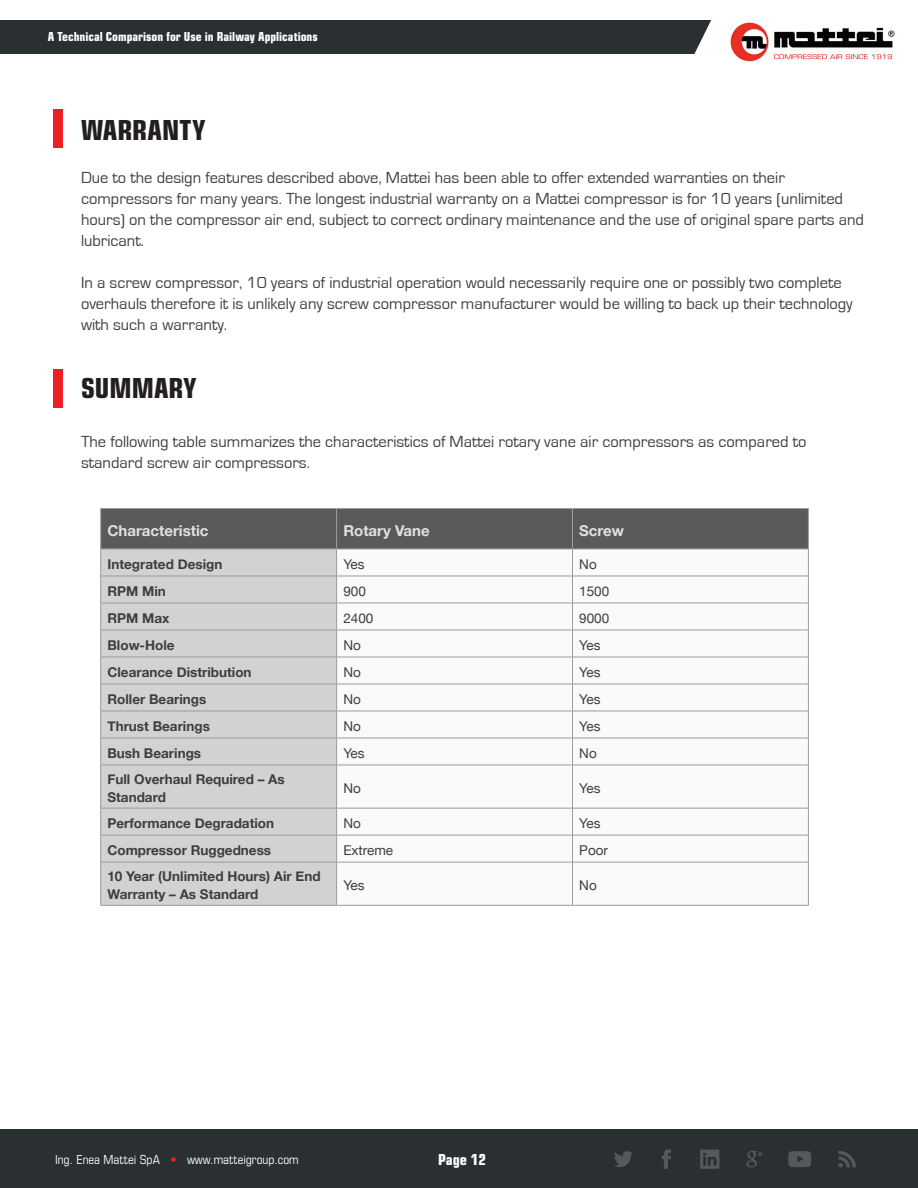
<style>
.page{position:relative;width:918px;height:1188px;background:#fff}
.page>*{position:absolute;margin:0;border:0;box-sizing:border-box;transform-origin:0 0}
.t1{font:30px "Eurostile Con Hea";color:#231f20}
.t2{font:16.5px/21px "Eurostile";color:#3e3e3f}
.t3{font:16.5px "Eurostile Con Hea";color:#fff}
.t4{font:700 15px "Helvetica Neue";color:#e2e0e0}
.t5{font:700 13.5px/18px "Helvetica Neue";color:#3e3e3f}
.t6{font:13.5px "Helvetica Neue";color:#3e3e3f}
.t7{font:13.5px "Eurostile Con Hea";color:#fff}
.t8{font:13.5px "Eurostile Con";color:#fff}
.s1{color:#ed1f26}
</style>
<div class="page">
<div style="left:0;top:1130px;width:918px;height:58px;background:#2a2f31"></div>
<div style="left:0;top:21px;width:771px;height:33px;background:#2a2f31"></div>
<svg style="left:688px;top:20px;width:83px;height:34px"></svg>
<img style="left:729px;top:23px;width:166px;height:39px">
<svg style="left:746px;top:1151px;width:17px;height:16px"></svg>
<svg style="left:838px;top:1151px;width:18px;height:16px"></svg>
<svg style="left:700px;top:1150px;width:19px;height:19px"></svg>
<svg style="left:614px;top:1151px;width:19px;height:16px"></svg>
<svg style="left:662px;top:1150px;width:9px;height:19px"></svg>
<svg style="left:788px;top:1151px;width:23px;height:16px"></svg>
<div style="left:54px;top:111px;width:9px;height:37px;background:#ed1f26"></div>
<div style="left:54px;top:370px;width:9px;height:38px;background:#ed1f26"></div>
<div style="left:101px;top:766px;width:235px;height:139px;background:#d1d2d4"></div>
<svg style="left:337px;top:766px;width:471px;height:139px"></svg>
<svg style="left:100px;top:509px;width:709px;height:256px"></svg>
<hr style="left:100px;top:765px;width:237px;height:1px;background:#999b9e">
<hr style="left:100px;top:765px;width:1px;height:43px;background:#999b9e">
<hr style="left:337px;top:765px;width:236px;height:1px;background:#999b9e">
<hr style="left:336px;top:765px;width:1px;height:43px;background:#999b9e">
<hr style="left:573px;top:765px;width:236px;height:1px;background:#999b9e">
<hr style="left:572px;top:765px;width:1px;height:43px;background:#999b9e">
<hr style="left:808px;top:765px;width:1px;height:43px;background:#999b9e">
<hr style="left:100px;top:808px;width:237px;height:1px;background:#999b9e">
<hr style="left:337px;top:808px;width:236px;height:1px;background:#999b9e">
<hr style="left:573px;top:808px;width:236px;height:1px;background:#999b9e">
<hr style="left:100px;top:835px;width:237px;height:1px;background:#999b9e">
<svg style="left:100px;top:808px;width:1px;height:54px"></svg>
<hr style="left:337px;top:835px;width:236px;height:1px;background:#999b9e">
<svg style="left:336px;top:808px;width:1px;height:54px"></svg>
<hr style="left:573px;top:835px;width:236px;height:1px;background:#999b9e">
<svg style="left:572px;top:808px;width:1px;height:54px"></svg>
<svg style="left:808px;top:808px;width:1px;height:54px"></svg>
<hr style="left:100px;top:862px;width:237px;height:1px;background:#999b9e">
<hr style="left:100px;top:862px;width:1px;height:43px;background:#999b9e">
<hr style="left:337px;top:862px;width:236px;height:1px;background:#999b9e">
<hr style="left:336px;top:862px;width:1px;height:43px;background:#999b9e">
<hr style="left:573px;top:862px;width:236px;height:1px;background:#999b9e">
<hr style="left:572px;top:862px;width:1px;height:43px;background:#999b9e">
<hr style="left:808px;top:862px;width:1px;height:43px;background:#999b9e">
<hr style="left:100px;top:905px;width:237px;height:1px;background:#999b9e">
<hr style="left:337px;top:905px;width:236px;height:1px;background:#999b9e">
<hr style="left:573px;top:905px;width:236px;height:1px;background:#999b9e">
<hr style="left:100px;top:508px;width:237px;height:1px;background:#9d9fa2">
<hr style="left:100px;top:509px;width:1px;height:40px;background:#9d9fa2">
<hr style="left:337px;top:508px;width:236px;height:1px;background:#9d9fa2">
<hr style="left:336px;top:509px;width:1px;height:40px;background:#9d9fa2">
<hr style="left:573px;top:508px;width:236px;height:1px;background:#9d9fa2">
<hr style="left:572px;top:509px;width:1px;height:40px;background:#9d9fa2">
<hr style="left:808px;top:509px;width:1px;height:40px;background:#9d9fa2">
<hr style="left:100px;top:549px;width:237px;height:1px;background:#9d9fa2">
<hr style="left:337px;top:549px;width:236px;height:1px;background:#9d9fa2">
<hr style="left:573px;top:549px;width:236px;height:1px;background:#9d9fa2">
<p class="t7" style="left:48px;top:27px;width:272px">A Technical Comparison for Use in Railway Applications</p>
<h1 class="t1" style="left:81px;top:108px;width:126px">WARRANTY</h1>
<p class="t2" style="left:81px;top:167px;width:785px">Due to the design features described above, Mattei has been able to offer extended warranties on their compressors for many years. The longest industrial warranty on a Mattei compressor is for 10 years (unlimited hours) on the compressor air end, subject to correct ordinary maintenance and the use of original spare parts and lubricant.</p>
<p class="t2" style="left:81px;top:272px;width:773px">In a screw compressor, 10 years of industrial operation would necessarily require one or possibly two complete overhauls therefore it is unlikely any screw compressor manufacturer would be willing to back up their technology with such a warranty.</p>
<h1 class="t1" style="left:81px;top:367px;width:117px">SUMMARY</h1>
<p class="t2" style="left:81px;top:431px;width:727px">The following table summarizes the characteristics of Mattei rotary vane air compressors as compared to standard screw air compressors.</p>
<p class="t4" style="left:107px;top:519px;width:103px">Characteristic</p>
<p class="t4" style="left:343px;top:519px;width:88px">Rotary Vane</p>
<p class="t4" style="left:579px;top:519px;width:46px">Screw</p>
<p class="t5" style="left:107px;top:556px;width:116px">Integrated Design</p>
<p class="t6" style="left:343px;top:554px;width:23px">Yes</p>
<p class="t6" style="left:579px;top:554px;width:19px">No</p>
<p class="t5" style="left:107px;top:583px;width:60px">RPM Min</p>
<p class="t6" style="left:343px;top:581px;width:24px">900</p>
<p class="t6" style="left:579px;top:581px;width:32px">1500</p>
<p class="t5" style="left:107px;top:610px;width:63px">RPM Max</p>
<p class="t6" style="left:343px;top:608px;width:32px">2400</p>
<p class="t6" style="left:579px;top:608px;width:32px">9000</p>
<p class="t5" style="left:107px;top:637px;width:69px">Blow-Hole</p>
<p class="t6" style="left:343px;top:635px;width:19px">No</p>
<p class="t6" style="left:579px;top:635px;width:23px">Yes</p>
<p class="t5" style="left:107px;top:664px;width:146px">Clearance Distribution</p>
<p class="t6" style="left:343px;top:662px;width:19px">No</p>
<p class="t6" style="left:579px;top:662px;width:23px">Yes</p>
<p class="t5" style="left:107px;top:691px;width:100px">Roller Bearings</p>
<p class="t6" style="left:343px;top:689px;width:19px">No</p>
<p class="t6" style="left:579px;top:689px;width:23px">Yes</p>
<p class="t5" style="left:107px;top:718px;width:104px">Thrust Bearings</p>
<p class="t6" style="left:343px;top:716px;width:19px">No</p>
<p class="t6" style="left:579px;top:716px;width:23px">Yes</p>
<p class="t5" style="left:107px;top:745px;width:95px">Bush Bearings</p>
<p class="t6" style="left:343px;top:743px;width:23px">Yes</p>
<p class="t6" style="left:579px;top:743px;width:19px">No</p>
<p class="t5" style="left:107px;top:771px;width:179px">Full Overhaul Required – As<br>Standard</p>
<p class="t6" style="left:343px;top:778px;width:19px">No</p>
<p class="t6" style="left:579px;top:778px;width:23px">Yes</p>
<p class="t5" style="left:107px;top:815px;width:168px">Performance Degradation</p>
<p class="t6" style="left:343px;top:814px;width:19px">No</p>
<p class="t6" style="left:579px;top:814px;width:23px">Yes</p>
<p class="t5" style="left:107px;top:842px;width:165px">Compressor Ruggedness</p>
<p class="t6" style="left:343px;top:841px;width:51px">Extreme</p>
<p class="t6" style="left:579px;top:841px;width:30px">Poor</p>
<p class="t5" style="left:107px;top:868px;width:215px">10 Year (Unlimited Hours) Air End<br>Warranty – As Standard</p>
<p class="t6" style="left:343px;top:876px;width:23px">Yes</p>
<p class="t6" style="left:579px;top:876px;width:19px">No</p>
<p class="t8" style="left:55px;top:1150px;width:245px">Ing. Enea Mattei SpA <span class="s1">•</span> www.matteigroup.com</p>
<p class="t3" style="left:438px;top:1147px;width:50px">Page 12</p>
</div>
